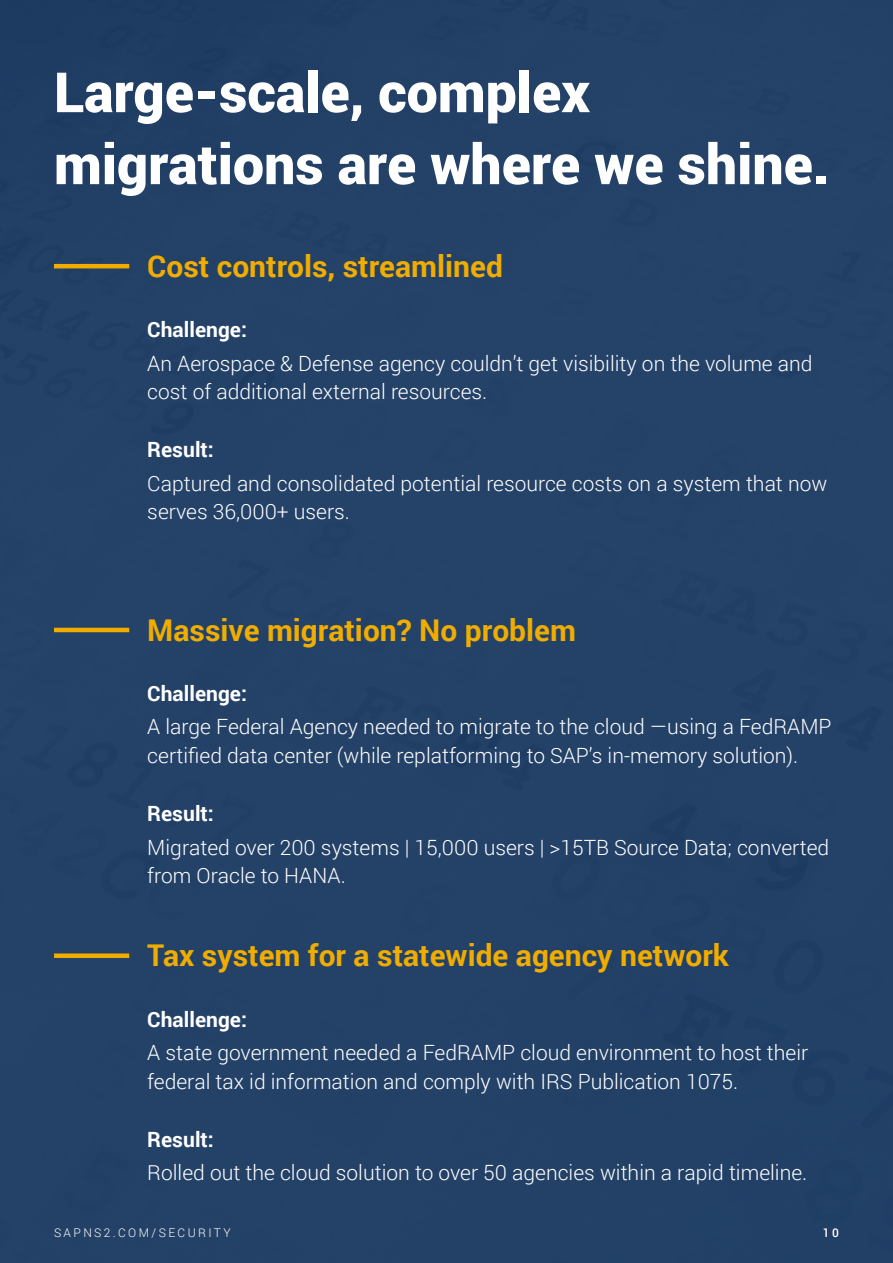
<style>
.page{position:relative;width:893px;height:1263px;background:#244268}
.page>*{position:absolute;margin:0;border:0;box-sizing:border-box;transform-origin:0 0}
.t1{font:900 55.5px/72px "Roboto";color:#fff}
.t2{font:700 30px "Roboto";color:#f0ad00}
.t3{font:300 21px/28.5px "Roboto";color:#fff}
.t4{font:700 21px "Roboto";color:#fff}
.t5{font:300 12px "Roboto";letter-spacing:.2em;color:#fff}
.t6{font:500 12px "Roboto";color:#fff}
</style>
<div class="page">
<hr style="left:54px;top:264px;width:75px;height:4px;background:#f0ad00">
<hr style="left:54px;top:628px;width:75px;height:4px;background:#f0ad00">
<div style="left:54px;top:953px;width:75px;height:5px;background:#f0ad00"></div>
<h1 class="t1" style="left:54px;top:54px;width:777px">Large-scale, complex migrations are where we shine.</h1>
<h2 class="t2" style="left:147px;top:245px;width:357px">Cost controls, streamlined</h2>
<p class="t4" style="left:147px;top:315px;width:101px">Challenge:</p>
<p class="t3" style="left:147px;top:348px;width:667px">An Aerospace &amp; Defense agency couldn’t get visibility on the volume and cost of additional external resources.</p>
<p class="t4" style="left:147px;top:435px;width:68px">Result:</p>
<p class="t3" style="left:147px;top:468px;width:681px">Captured and consolidated potential resource costs on a system that now serves 36,000+ users.</p>
<h2 class="t2" style="left:147px;top:609px;width:430px">Massive migration? No problem</h2>
<p class="t4" style="left:147px;top:679px;width:101px">Challenge:</p>
<p class="t3" style="left:147px;top:712px;width:686px">A large Federal Agency needed to migrate to the cloud —using a FedRAMP certified data center (while replatforming to SAP’s in-memory solution).</p>
<p class="t4" style="left:147px;top:799px;width:68px">Result:</p>
<p class="t3" style="left:147px;top:832px;width:683px">Migrated over 200 systems | 15,000 users | &gt;15TB Source Data; converted from Oracle to HANA.</p>
<h2 class="t2" style="left:147px;top:934px;width:583px">Tax system for a statewide agency network</h2>
<p class="t4" style="left:147px;top:1004px;width:101px">Challenge:</p>
<p class="t3" style="left:147px;top:1038px;width:662px">A state government needed a FedRAMP cloud environment to host their federal tax id information and comply with IRS Publication 1075.</p>
<p class="t4" style="left:147px;top:1125px;width:68px">Result:</p>
<p class="t3" style="left:147px;top:1158px;width:661px">Rolled out the cloud solution to over 50 agencies within a rapid timeline.</p>
<p class="t5" style="left:54px;top:1224px;width:178px">SAPNS2.COM/SECURITY</p>
<p class="t6" style="left:823px;top:1224px;width:18px">10</p>
</div>
